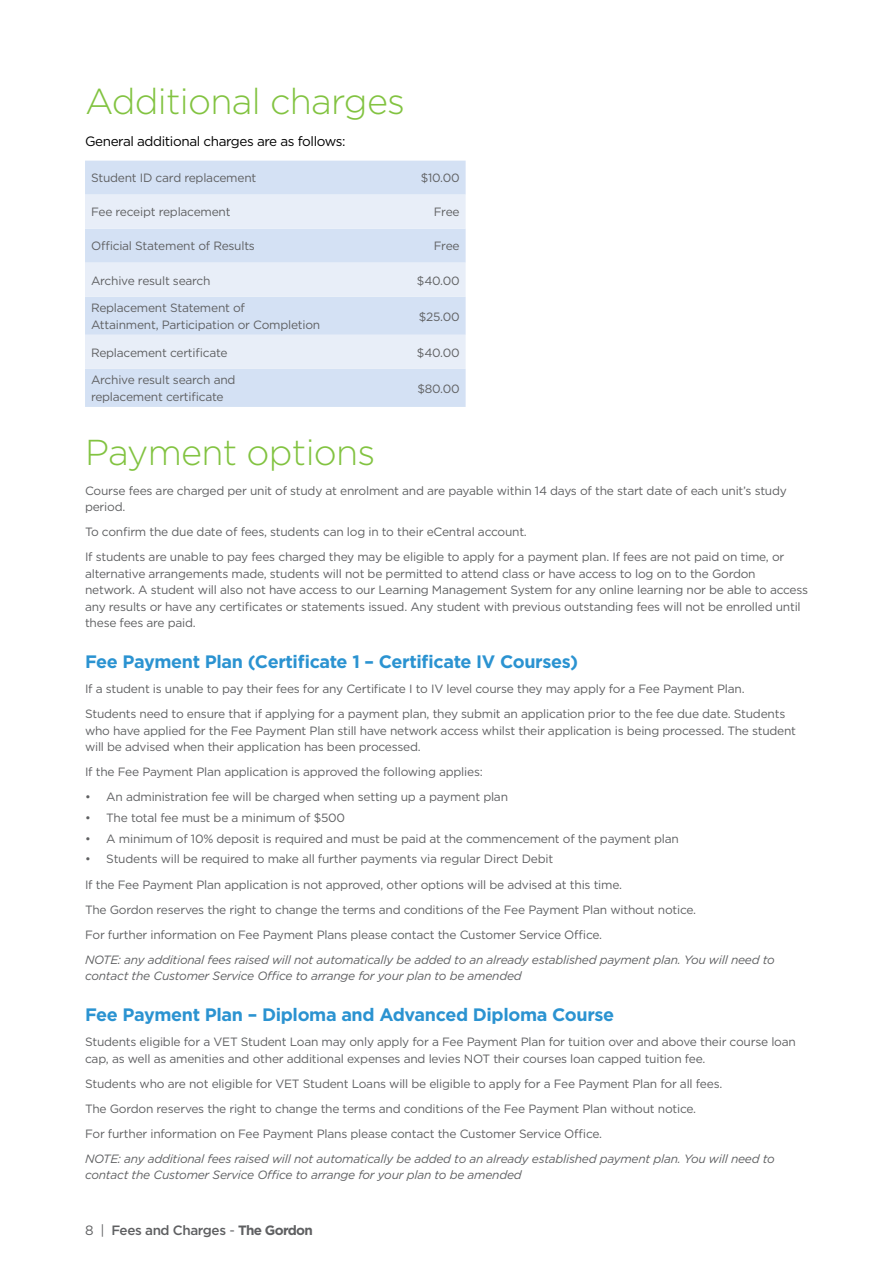
<style>
.page{position:relative;width:893px;height:1263px;background:#fff}
.page>*{position:absolute;margin:0;border:0;box-sizing:border-box;transform-origin:0 0}
.t1{font:300 36px "Gotham";letter-spacing:-.02em;color:#82c341}
.t2{font:700 18px "Gotham";letter-spacing:-.02em;color:#2b93d1}
.t3{font:13.5px "Gotham";letter-spacing:-.03em;color:#000}
.t4{font:500 13.5px "Gotham";letter-spacing:-.03em;color:#5f6062}
.t5{font:12px/16.5px "Gotham";letter-spacing:-.02em;color:#5f6062}
.t6{font:italic 12px/16.5px "Gotham";letter-spacing:-.02em;color:#5f6062}
.s1{font-weight:400}
.s2{font-weight:700}
</style>
<div class="page">
<div style="left:85px;top:161px;width:381px;height:246px;background:#d4e1f4"></div>
<svg style="left:85px;top:195px;width:381px;height:174px;background:#dfe8f6"></svg>
<h1 class="t1" style="left:85px;top:78px;width:322px">Additional charges</h1>
<p class="t3" style="left:85px;top:133px;width:262px">General additional charges are as follows:</p>
<p class="t5" style="left:91px;top:170px;width:167px">Student ID card replacement</p>
<p class="t5" style="left:421px;top:170px;width:40px">$10.00</p>
<p class="t5" style="left:91px;top:204px;width:141px">Fee receipt replacement</p>
<p class="t5" style="left:434px;top:204px;width:27px">Free</p>
<p class="t5" style="left:91px;top:238px;width:165px">Official Statement of Results</p>
<p class="t5" style="left:434px;top:238px;width:27px">Free</p>
<p class="t5" style="left:91px;top:272px;width:121px">Archive result search</p>
<p class="t5" style="left:417px;top:272px;width:44px">$40.00</p>
<p class="t5" style="left:91px;top:300px;width:231px">Replacement Statement of<br>Attainment, Participation or Completion</p>
<p class="t5" style="left:419px;top:308px;width:42px">$25.00</p>
<p class="t5" style="left:91px;top:344px;width:138px">Replacement certificate</p>
<p class="t5" style="left:417px;top:344px;width:44px">$40.00</p>
<p class="t5" style="left:91px;top:372px;width:146px">Archive result search and replacement certificate</p>
<p class="t5" style="left:417px;top:380px;width:44px">$80.00</p>
<h1 class="t1" style="left:85px;top:430px;width:292px">Payment options</h1>
<p class="t5" style="left:85px;top:482px;width:703px">Course fees are charged per unit of study at enrolment and are payable within 14 days of the start date of each unit’s study period.</p>
<p class="t5" style="left:85px;top:519px;width:701px;line-height:25px">To confirm the due date of fees, students can log in to their eCentral account.<br>If students are unable to pay fees charged they may be eligible to apply for a payment plan. If fees are not paid on time, or</p>
<p class="t5" style="left:85px;top:565px;width:724px">alternative arrangements made, students will not be permitted to attend class or have access to log on to the Gordon network. A student will also not have access to our Learning Management System for any online learning nor be able to access any results or have any certificates or statements issued. Any student with previous outstanding fees will not be enrolled until these fees are paid.</p>
<h2 class="t2" style="left:85px;top:650px;width:495px">Fee Payment Plan (Certificate 1 – Certificate IV Courses)</h2>
<p class="t5" style="left:85px;top:676px;width:702px;line-height:25px">If a student is unable to pay their fees for any Certificate I to IV level course they may apply for a Fee Payment Plan.<br>Students need to ensure that if applying for a payment plan, they submit an application prior to the fee due date. Students</p>
<p class="t5" style="left:85px;top:722px;width:713px">who have applied for the Fee Payment Plan still have network access whilst their application is being processed. The student will be advised when their application has been processed.</p>
<p class="t5" style="left:85px;top:763px;width:399px">If the Fee Payment Plan application is approved the following applies:</p>
<p class="t5" style="left:85px;top:788px;width:424px">• An administration fee will be charged when setting up a payment plan</p>
<p class="t5" style="left:85px;top:809px;width:262px">• The total fee must be a minimum of $500</p>
<p class="t5" style="left:85px;top:830px;width:595px">• A minimum of 10% deposit is required and must be paid at the commencement of the payment plan</p>
<p class="t5" style="left:85px;top:846px;width:613px;line-height:25px">• Students will be required to make all further payments via regular Direct Debit<br>If the Fee Payment Plan application is not approved, other options will be advised at this time.<br>The Gordon reserves the right to change the terms and conditions of the Fee Payment Plan without notice.<br>For further information on Fee Payment Plans please contact the Customer Service Office.</p>
<p class="t6" style="left:85px;top:951px;width:691px">NOTE: any additional fees raised will not automatically be added to an already established payment plan. You will need to contact the Customer Service Office to arrange for your plan to be amended</p>
<h2 class="t2" style="left:85px;top:1003px;width:531px">Fee Payment Plan – Diploma and Advanced Diploma Course</h2>
<p class="t5" style="left:85px;top:1033px;width:712px">Students eligible for a VET Student Loan may only apply for a Fee Payment Plan for tuition over and above their course loan cap, as well as amenities and other additional expenses and levies NOT their courses loan capped tuition fee.</p>
<p class="t5" style="left:85px;top:1070px;width:639px;line-height:25px">Students who are not eligible for VET Student Loans will be eligible to apply for a Fee Payment Plan for all fees.<br>The Gordon reserves the right to change the terms and conditions of the Fee Payment Plan without notice.<br>For further information on Fee Payment Plans please contact the Customer Service Office.</p>
<p class="t6" style="left:85px;top:1150px;width:691px">NOTE: any additional fees raised will not automatically be added to an already established payment plan. You will need to contact the Customer Service Office to arrange for your plan to be amended</p>
<p class="t4" style="left:85px;top:1221px;width:229px"><span class="s1">8 |</span> Fees and Charges <span class="s1">-</span> <span class="s2">The Gordon</span></p>
</div>
